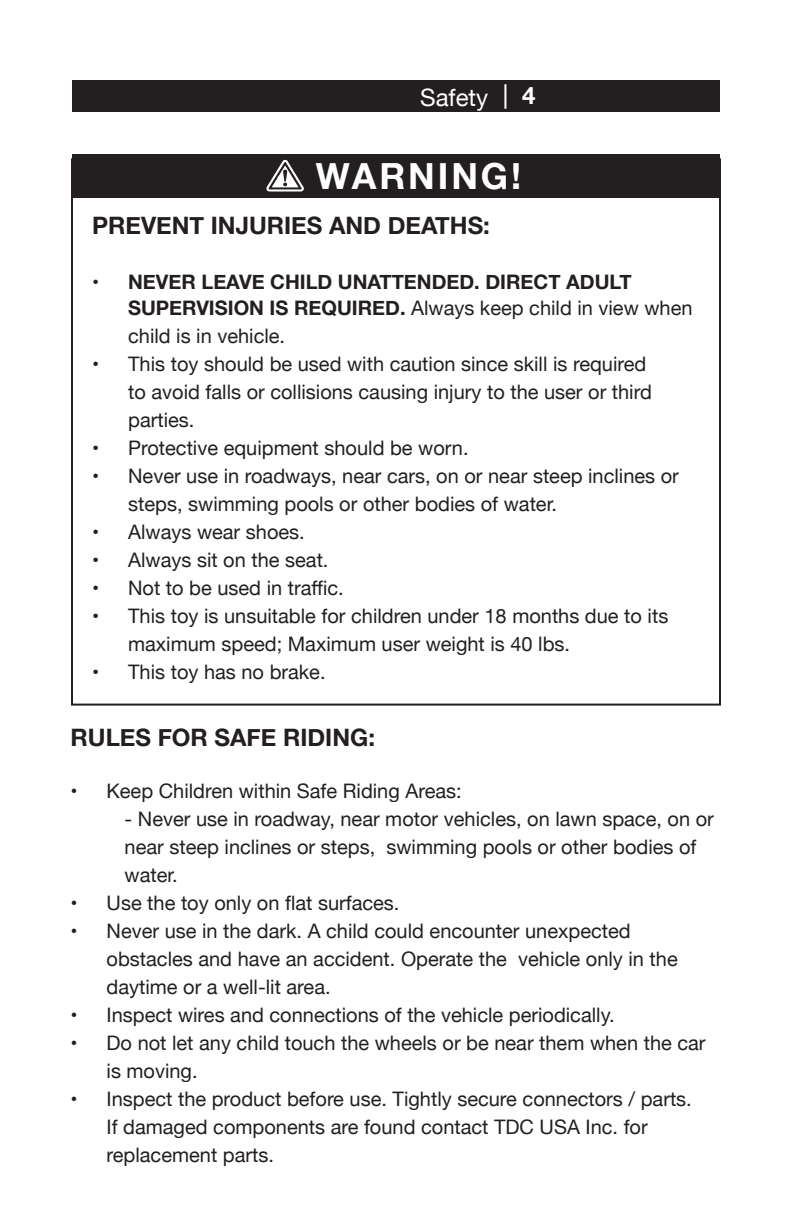
<style>
.page{position:relative;width:792px;height:1224px;background:#fff}
.page>*{position:absolute;margin:0;border:0;box-sizing:border-box;transform-origin:0 0}
.t1{font:700 36px "Helvetica Neue";letter-spacing:.08em;color:#fff}
.t2{font:700 24px "Helvetica Neue";color:#231f20}
.t3{font:24px "Helvetica Neue";color:#fff}
.t4{font:700 24px "Helvetica Neue";color:#fff}
.t5{font:20px/28px "Helvetica Neue";color:#231f20}
.t6{font:700 20px/26px "Helvetica Neue";color:#231f20}
.s1{font-weight:400}
</style>
<div class="page">
<div style="left:72px;top:81px;width:648px;height:31px;background:#231f20"></div>
<hr style="left:504px;top:84px;width:2px;height:25px;background:#fff">
<div style="left:72px;top:154px;width:648px;height:43px;background:#231f20"></div>
<svg style="left:266px;top:160px;width:38px;height:32px"></svg>
<p class="t3" style="left:420px;top:80px;width:69px">Safety</p>
<p class="t4" style="left:522px;top:77px;width:15px">4</p>
<h1 class="t1" style="left:316px;top:148px;width:207px">WARNING!</h1>
<p class="t2" style="left:92px;top:206px;width:399px">PREVENT INJURIES AND DEATHS:</p>
<p class="t6" style="left:128px;top:269px;width:566px;text-indent:-36px">• NEVER LEAVE CHILD UNATTENDED. DIRECT ADULT<br>SUPERVISION IS REQUIRED. <span class="s1">Always keep child in view when</span></p>
<p class="t5" style="left:128px;top:323px;width:159px">child is in vehicle.</p>
<p class="t5" style="left:128px;top:351px;width:525px;text-indent:-36px">• This toy should be used with caution since skill is required to avoid falls or collisions causing injury to the user or third parties.</p>
<p class="t5" style="left:92px;top:435px;width:378px">• Protective equipment should be worn.</p>
<p class="t5" style="left:128px;top:463px;width:552px;text-indent:-36px">• Never use in roadways, near cars, on or near steep inclines or steps, swimming pools or other bodies of water.</p>
<p class="t5" style="left:92px;top:519px;width:214px">• Always wear shoes.</p>
<p class="t5" style="left:92px;top:547px;width:238px">• Always sit on the seat.</p>
<p class="t5" style="left:92px;top:575px;width:253px">• Not to be used in traffic.</p>
<p class="t5" style="left:128px;top:603px;width:542px;text-indent:-36px">• This toy is unsuitable for children under 18 months due to its maximum speed; Maximum user weight is 40 lbs.</p>
<p class="t5" style="left:92px;top:659px;width:235px">• This toy has no brake.</p>
<p class="t2" style="left:71px;top:719px;width:306px">RULES FOR SAFE RIDING:</p>
<p class="t5" style="left:71px;top:778px;width:393px">• Keep Children within Safe Riding Areas:</p>
<p class="t5" style="left:125px;top:806px;width:591px">- Never use in roadway, near motor vehicles, on lawn space, on or near steep inclines or steps, swimming pools or other bodies of water.</p>
<p class="t5" style="left:71px;top:890px;width:330px">• Use the toy only on flat surfaces.</p>
<p class="t5" style="left:107px;top:918px;width:573px;text-indent:-36px">• Never use in the dark. A child could encounter unexpected obstacles and have an accident. Operate the vehicle only in the daytime or a well-lit area.</p>
<p class="t5" style="left:71px;top:1002px;width:546px">• Inspect wires and connections of the vehicle periodically.</p>
<p class="t5" style="left:107px;top:1030px;width:601px;text-indent:-36px">• Do not let any child touch the wheels or be near them when the car is moving.</p>
<p class="t5" style="left:107px;top:1086px;width:587px;text-indent:-36px">• Inspect the product before use. Tightly secure connectors / parts.<br>If damaged components are found contact TDC USA Inc. for replacement parts.</p>
</div>
